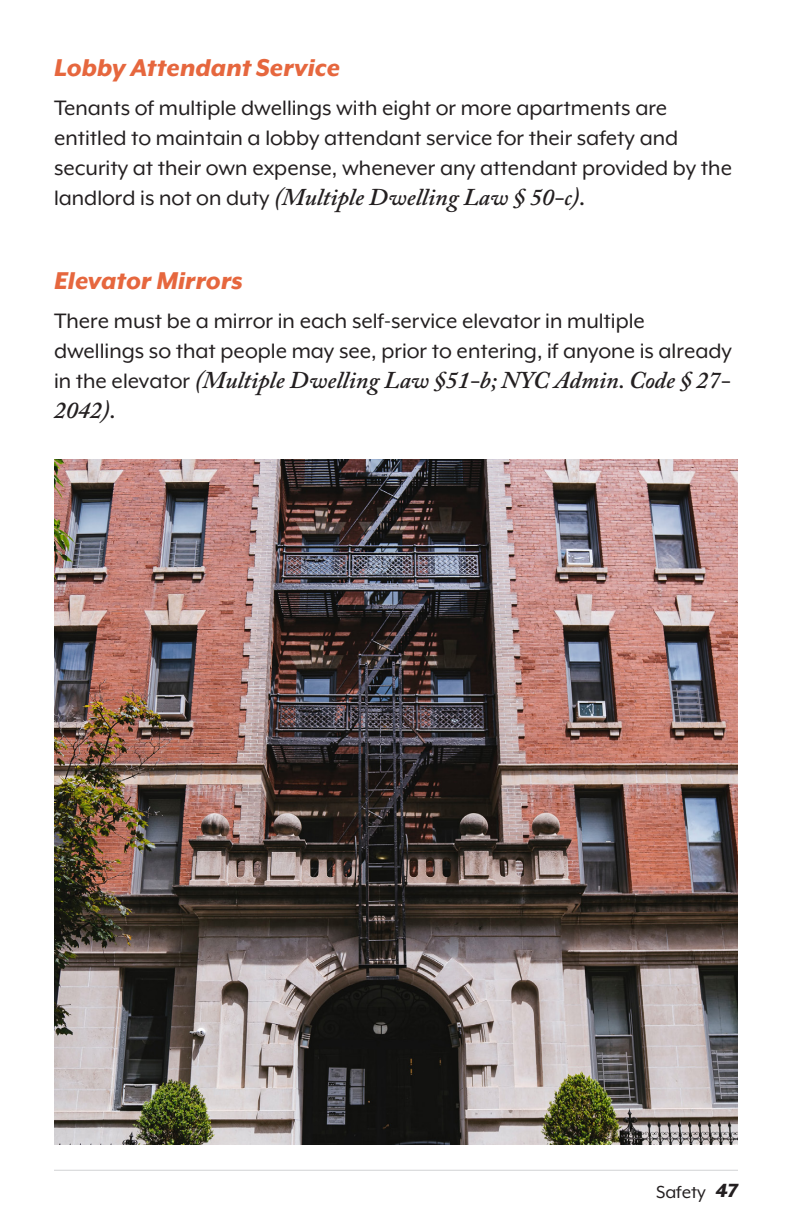
<style>
.page{position:relative;width:792px;height:1224px;background:#fff}
.page>*{position:absolute;margin:0;border:0;box-sizing:border-box;transform-origin:0 0}
.t1{font:italic 800 28px "Mr Eaves XL Mod OT";color:#e6673e}
.First_Line_Paragraph{font:24px/30px "Mr Eaves XL Mod OT";color:#231f20}
.t2{font:20px "Mr Eaves XL Mod OT";color:#231f20}
.s1{font-family:"Adobe Caslon Pro";font-weight:600;font-style:italic}
.s2{font-weight:800;font-style:italic;font-size:22px}
</style>
<div class="page">
<hr style="left:54px;top:1170px;width:684px;height:1px;background:#d1d2d4">
<img style="left:54px;top:459px;width:684px;height:686px">
<p class="t1" style="left:54px;top:54px;width:288px">Lobby Attendant Service</p>
<p class="First_Line_Paragraph" style="left:54px;top:93px;width:680px">Tenants of multiple dwellings with eight or more apartments are entitled to maintain a lobby attendant service for their safety and security at their own expense, whenever any attendant provided by the landlord is not on duty <span class="s1">(Multiple Dwelling Law § 50-c).</span></p>
<p class="t1" style="left:54px;top:267px;width:190px">Elevator Mirrors</p>
<p class="First_Line_Paragraph" style="left:54px;top:306px;width:679px">There must be a mirror in each self-service elevator in multiple dwellings so that people may see, prior to entering, if anyone is already in the elevator <span class="s1">(Multiple Dwelling Law §51-b; NYC Admin. Code § 27- 2042).</span></p>
<p class="t2" style="left:656px;top:1182px;width:83px">Safety <span class="s2">47</span></p>
</div>
